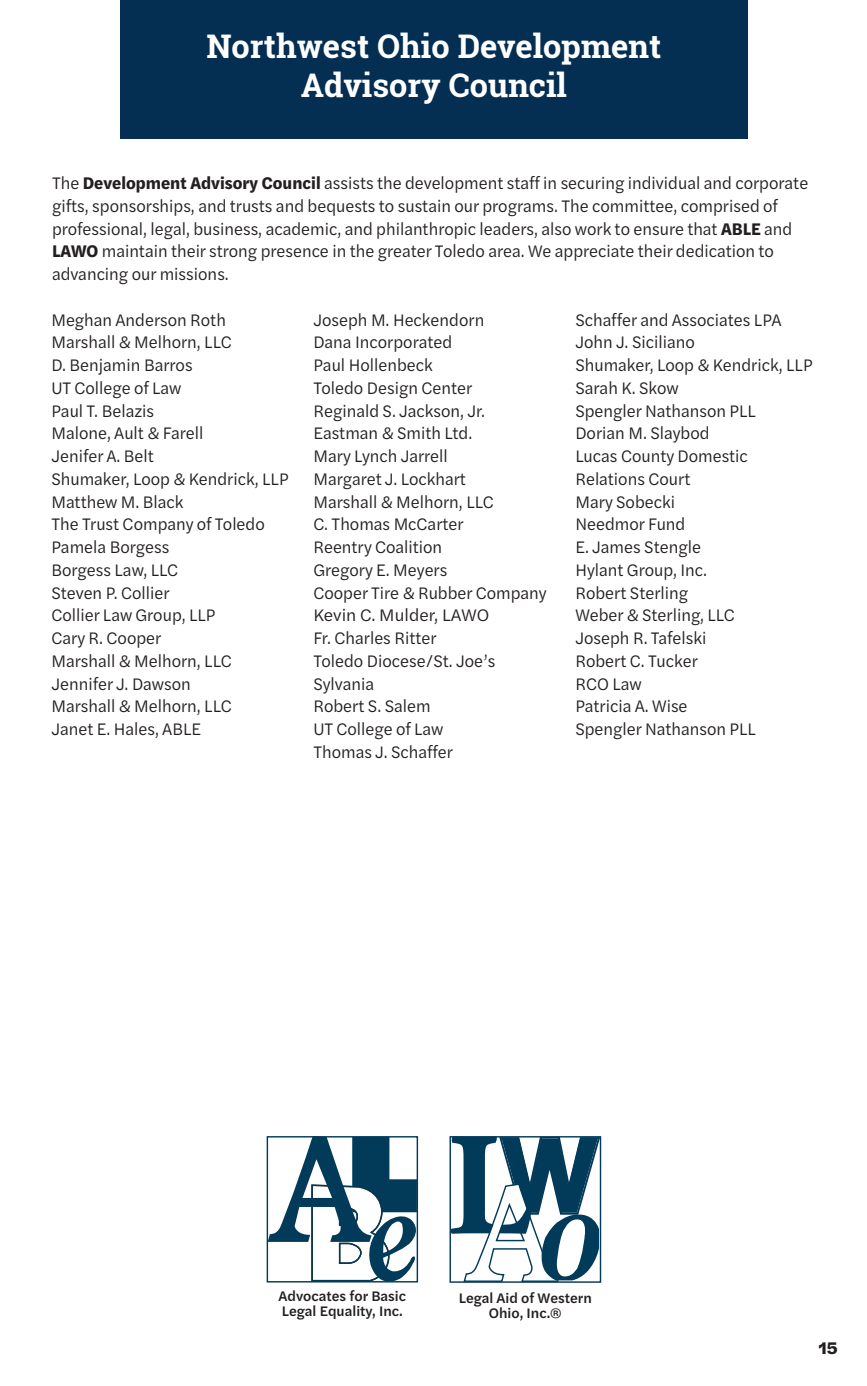
<style>
.page{position:relative;width:867px;height:1386px;background:#fff}
.page>*{position:absolute;margin:0;border:0;box-sizing:border-box;transform-origin:0 0}
.headerLaBlue{font:700 32.55px/39px "Roboto Slab";color:#fff;text-align:center}
.karla_bodycopy{font:17.5px/22.8px "Halyard Text";color:#231f20;scale:.95 1}
.lil_space{font:17.5px "Halyard Text";color:#231f20}
.t1{font:700 17.5px "Halyard Text";color:#231f20}
.t2{font:500 14.35px/15px "Halyard Text";color:#231f20}
.s1{font-weight:700}
</style>
<div class="page">
<div style="left:120px;top:0;width:627px;height:139px;background:#042f52"></div>
<svg style="left:267px;top:1136px;width:152px;height:147px"></svg>
<svg style="left:450px;top:1136px;width:151px;height:147px"></svg>
<p class="headerLaBlue" style="left:206px;top:26px;width:456px">Northwest Ohio Development<br>Advisory Council</p>
<p class="karla_bodycopy" style="left:52px;top:171px;width:797px">The <span class="s1">Development Advisory Council</span> assists the development staff in securing individual and corporate gifts, sponsorships, and trusts and bequests to sustain our programs. The committee, comprised of professional, legal, business, academic, and philanthropic leaders, also work to ensure that <span class="s1">ABLE</span> and <span class="s1">LAWO</span> maintain their strong presence in the greater Toledo area. We appreciate their dedication to advancing our missions.</p>
<p class="karla_bodycopy" style="left:51px;top:307px;width:185px">Meghan Anderson Roth</p>
<p class="karla_bodycopy" style="left:51px;top:330px;width:191px">Marshall &amp; Melhorn, LLC</p>
<p class="karla_bodycopy" style="left:51px;top:353px;width:150px">D. Benjamin Barros</p>
<p class="karla_bodycopy" style="left:51px;top:376px;width:138px">UT College of Law</p>
<p class="karla_bodycopy" style="left:51px;top:398px;width:110px">Paul T. Belazis</p>
<p class="karla_bodycopy" style="left:51px;top:421px;width:161px">Malone, Ault &amp; Farell</p>
<p class="karla_bodycopy" style="left:51px;top:444px;width:109px">Jenifer A. Belt</p>
<p class="karla_bodycopy" style="left:51px;top:467px;width:251px">Shumaker, Loop &amp; Kendrick, LLP</p>
<p class="karla_bodycopy" style="left:51px;top:489px;width:140px">Matthew M. Black</p>
<p class="karla_bodycopy" style="left:51px;top:512px;width:226px">The Trust Company of Toledo</p>
<p class="karla_bodycopy" style="left:51px;top:535px;width:126px">Pamela Borgess</p>
<p class="karla_bodycopy" style="left:51px;top:558px;width:135px">Borgess Law, LLC</p>
<p class="karla_bodycopy" style="left:51px;top:580px;width:126px">Steven P. Collier</p>
<p class="karla_bodycopy" style="left:51px;top:603px;width:174px">Collier Law Group, LLP</p>
<p class="karla_bodycopy" style="left:51px;top:626px;width:117px">Cary R. Cooper</p>
<p class="karla_bodycopy" style="left:51px;top:649px;width:191px">Marshall &amp; Melhorn, LLC</p>
<p class="karla_bodycopy" style="left:51px;top:671px;width:148px">Jennifer J. Dawson</p>
<p class="karla_bodycopy" style="left:51px;top:694px;width:191px">Marshall &amp; Melhorn, LLC</p>
<p class="karla_bodycopy" style="left:51px;top:717px;width:159px">Janet E. Hales, ABLE</p>
<p class="karla_bodycopy" style="left:313px;top:307px;width:181px">Joseph M. Heckendorn</p>
<p class="karla_bodycopy" style="left:313px;top:330px;width:148px">Dana Incorporated</p>
<p class="karla_bodycopy" style="left:313px;top:353px;width:127px">Paul Hollenbeck</p>
<p class="karla_bodycopy" style="left:313px;top:376px;width:169px">Toledo Design Center</p>
<p class="karla_bodycopy" style="left:313px;top:398px;width:182px">Reginald S. Jackson, Jr.</p>
<p class="karla_bodycopy" style="left:313px;top:421px;width:169px">Eastman &amp; Smith Ltd.</p>
<p class="karla_bodycopy" style="left:313px;top:444px;width:143px">Mary Lynch Jarrell</p>
<p class="karla_bodycopy" style="left:313px;top:467px;width:162px">Margaret J. Lockhart</p>
<p class="karla_bodycopy" style="left:313px;top:489px;width:191px">Marshall &amp; Melhorn, LLC</p>
<p class="karla_bodycopy" style="left:313px;top:512px;width:160px">C. Thomas McCarter</p>
<p class="karla_bodycopy" style="left:313px;top:535px;width:137px">Reentry Coalition</p>
<p class="karla_bodycopy" style="left:313px;top:558px;width:142px">Gregory E. Meyers</p>
<p class="karla_bodycopy" style="left:313px;top:580px;width:247px">Cooper Tire &amp; Rubber Company</p>
<p class="lil_space" style="left:313px;top:603px;width:177px">Kevin C. Mulder, LAWO</p>
<p class="karla_bodycopy" style="left:313px;top:626px;width:131px">Fr. Charles Ritter</p>
<p class="karla_bodycopy" style="left:313px;top:649px;width:193px">Toledo Diocese/St. Joe’s<br>Sylvania</p>
<p class="karla_bodycopy" style="left:313px;top:694px;width:125px">Robert S. Salem</p>
<p class="karla_bodycopy" style="left:313px;top:717px;width:138px">UT College of Law</p>
<p class="karla_bodycopy" style="left:313px;top:740px;width:148px">Thomas J. Schaffer</p>
<p class="karla_bodycopy" style="left:575px;top:307px;width:218px">Schaffer and Associates LPA</p>
<p class="karla_bodycopy" style="left:575px;top:330px;width:127px">John J. Siciliano</p>
<p class="karla_bodycopy" style="left:575px;top:353px;width:251px">Shumaker, Loop &amp; Kendrick, LLP</p>
<p class="karla_bodycopy" style="left:575px;top:376px;width:110px">Sarah K. Skow</p>
<p class="karla_bodycopy" style="left:575px;top:398px;width:192px">Spengler Nathanson PLL</p>
<p class="karla_bodycopy" style="left:575px;top:421px;width:143px">Dorian M. Slaybod</p>
<p class="karla_bodycopy" style="left:575px;top:444px;width:183px">Lucas County Domestic<br>Relations Court</p>
<p class="karla_bodycopy" style="left:575px;top:489px;width:106px">Mary Sobecki</p>
<p class="karla_bodycopy" style="left:575px;top:512px;width:117px">Needmor Fund</p>
<p class="karla_bodycopy" style="left:575px;top:535px;width:134px">E. James Stengle</p>
<p class="karla_bodycopy" style="left:575px;top:558px;width:140px">Hylant Group, Inc.</p>
<p class="karla_bodycopy" style="left:575px;top:580px;width:120px">Robert Sterling</p>
<p class="karla_bodycopy" style="left:575px;top:603px;width:169px">Weber &amp; Sterling, LLC</p>
<p class="karla_bodycopy" style="left:575px;top:626px;width:139px">Joseph R. Tafelski</p>
<p class="karla_bodycopy" style="left:575px;top:649px;width:130px">Robert C. Tucker</p>
<p class="karla_bodycopy" style="left:575px;top:671px;width:71px">RCO Law</p>
<p class="karla_bodycopy" style="left:575px;top:694px;width:120px">Patricia A. Wise</p>
<p class="karla_bodycopy" style="left:575px;top:717px;width:192px">Spengler Nathanson PLL</p>
<p class="t2" style="left:278px;top:1287px;width:129px">Advocates for Basic<br>Legal Equality, Inc.</p>
<p class="t2" style="left:458px;top:1290px;width:134px;text-align:center">Legal Aid of Western<br>Ohio, Inc.®</p>
<p class="t1" style="left:818px;top:1334px;width:21px">15</p>
</div>
